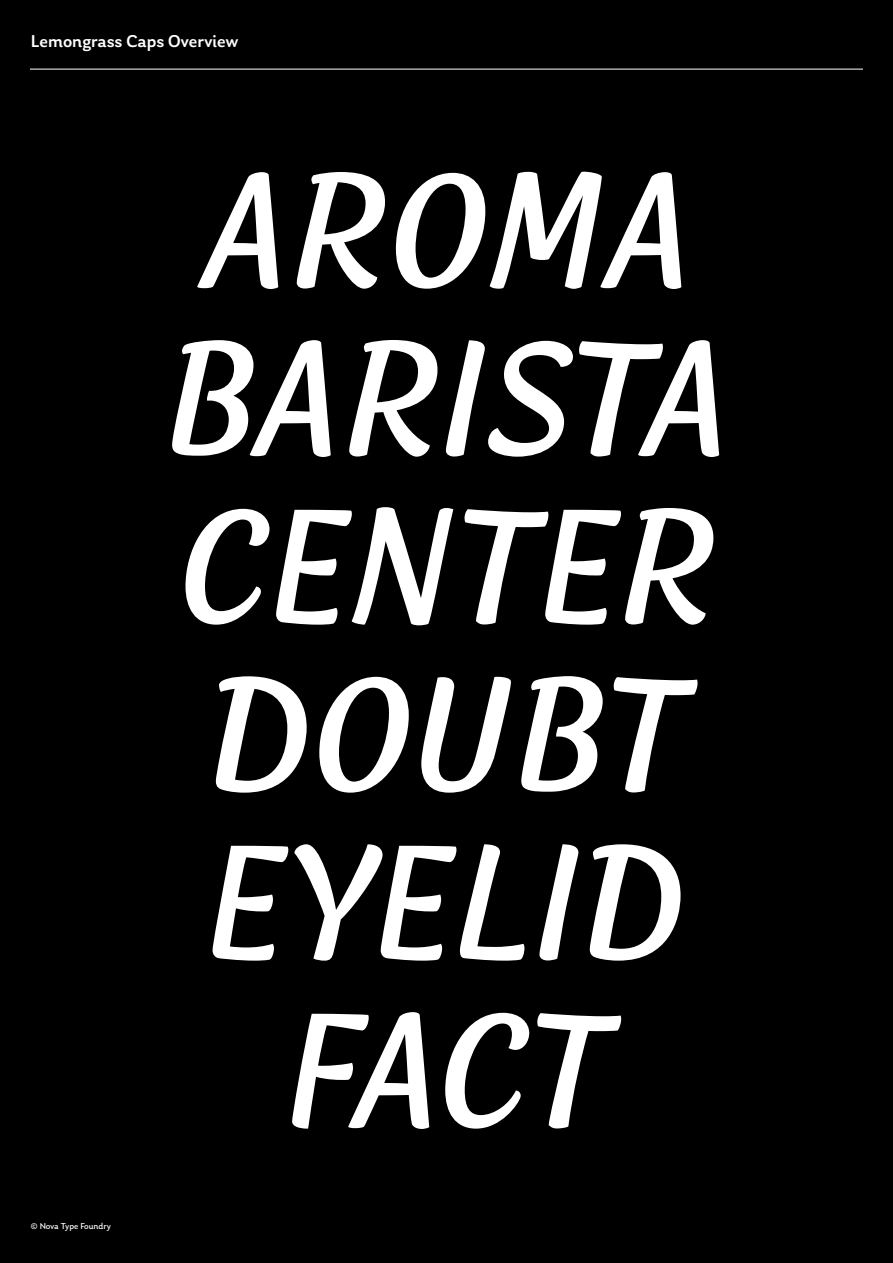
<style>
.page{position:relative;width:893px;height:1263px;background:#000}
.page>*{position:absolute;margin:0;border:0;box-sizing:border-box;transform-origin:0 0}
.t1{font:165px/168px "Lemongrass Caps";color:#fff;text-align:center}
.t2{font:500 18px "Laca";color:#fff}
.t3{font:9px "Laca";color:#fff}
</style>
<div class="page">
<hr style="left:30px;top:69px;width:833px;height:1px;background:#fff">
<p class="t2" style="left:31px;top:30px;width:209px">Lemongrass Caps Overview</p>
<p class="t3" style="left:31px;top:1221px;width:81px">© Nova Type Foundry</p>
<p class="t1" style="left:161px;top:151px;width:571px">AROMA<br>BARISTA<br>CENTER<br>DOUBT<br>EYELID<br>FACT</p>
</div>
